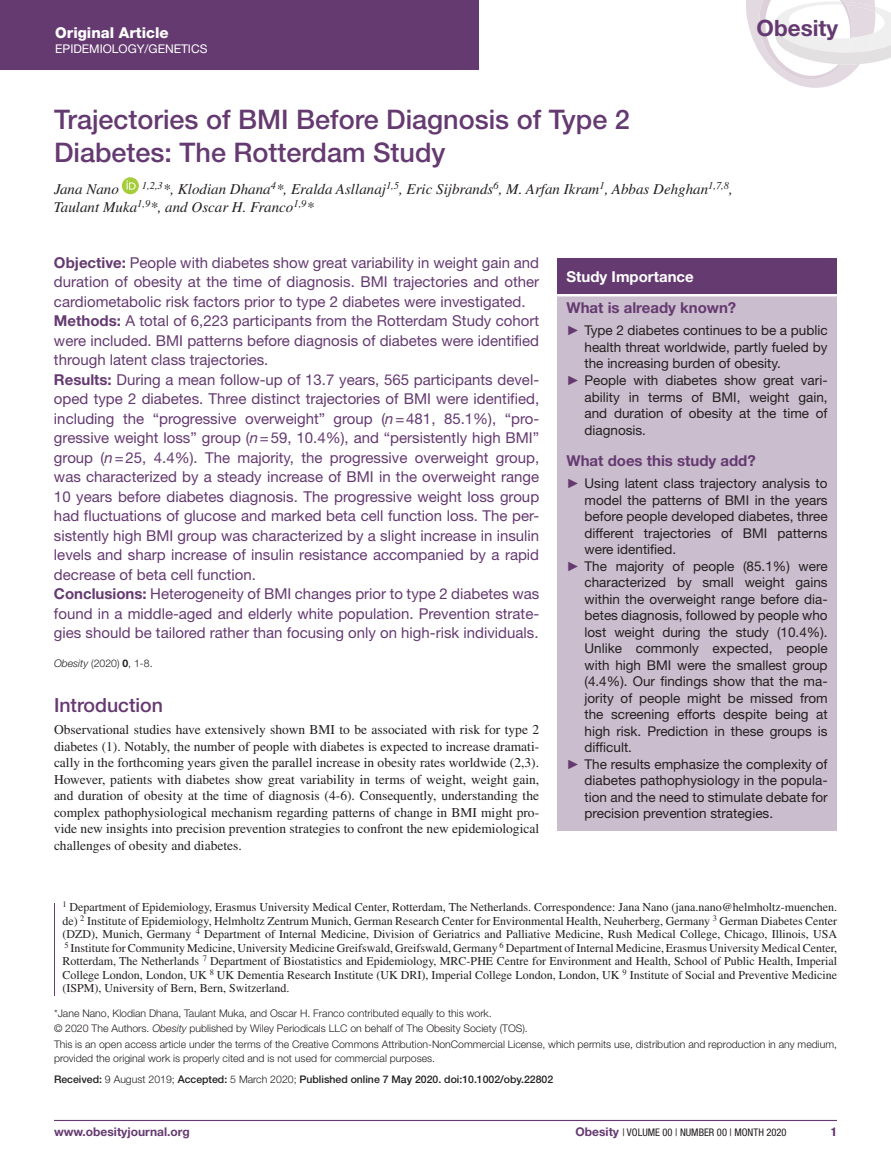
<style>
.page{position:relative;width:891px;height:1175px;background:#fff}
.page>*{position:absolute;margin:0;border:0;box-sizing:border-box;transform-origin:0 0}
.t1{font:500 27px/33px "Helvetica Neue LT Std";color:#653a71}
.t2{font:700 22.5px "Helvetica Neue";color:#653a71}
.t3{font:500 19.5px "Helvetica Neue LT Std";color:#653a71}
.t4{font:15px/19.5px "Helvetica Neue LT Std";color:#653a71}
.t5{font:italic 15px/18px "Times LT Std";color:#231f20}
.t6{font:700 15px "Helvetica Neue LT Std";color:#653a71}
.t7{font:800 15px "Helvetica Neue LT Std";color:#fff}
.t8{font:700 15px "Helvetica Neue LT Std";color:#fff}
.t9{font:13.5px "Helvetica Neue LT Std";color:#231f20}
.t10{font:13.5px/16.5px "Times LT Std";color:#231f20;text-align:justify}
.t11{font:12px/13.5px "Times LT Std";color:#231f20;text-align:justify}
.t12{font:700 12px "Helvetica Neue LT Std";color:#653a71}
.t13{font:12px "Helvetica Neue LT Std";color:#fff}
.t14{font:800 condensed 12px "Helvetica Neue LT Std";color:#653a71}
.t15{font:300 10.5px/15px "Helvetica Neue LT Std";color:#231f20}
.t16{font:500 10.5px "Helvetica Neue LT Std";color:#231f20}
.t17{font:condensed 10.5px "Helvetica Neue LT Std";color:#231f20}
.s1{font-weight:700}
.s2{font-style:italic}
.s3{font-family:"Times New Roman PSMT unicode";color:#653a71}
.s4{font-weight:300}
.s5{font-weight:700;font-stretch:normal;font-size:12px;color:#653a71}
</style>
<div class="page">
<hr style="left:54px;top:1119px;width:783px;height:2px;background:#653a71">
<div style="left:0;top:0;width:478px;height:69px;background:#653a71"></div>
<svg style="left:746px;top:0;width:145px;height:88px"></svg>
<div style="left:122px;top:177px;width:17px;height:17px;background:#a5cd39;border-radius:50%"></div>
<svg style="left:126px;top:180px;width:10px;height:10px"></svg>
<hr style="left:54px;top:903px;width:1px;height:92px;background:#653a71">
<div style="left:557px;top:258px;width:280px;height:573px;background:#cabdcd"></div>
<div style="left:557px;top:258px;width:280px;height:36px;background:#653a71"></div>
<hr style="left:557px;top:294px;width:280px;height:2px;background:#fff">
<p class="t7" style="left:55px;top:23px;width:115px">Original Article</p>
<p class="t13" style="left:55px;top:41px;width:154px">EPIDEMIOLOGY/GENETICS</p>
<h1 class="t1" style="left:54px;top:103px;width:577px">Trajectories of BMI Before Diagnosis of Type 2<br>Diabetes: The Rotterdam Study</h1>
<p class="t5" style="left:54px;top:180px;width:66px">Jana Nano</p>
<p class="t5" style="left:54px;top:180px;width:680px;text-indent:88px"><sup>1,2,3</sup>*, Klodian Dhana<sup>4</sup>*, Eralda Asllanaj<sup>1,5</sup>, Eric Sijbrands<sup>6</sup>, M. Arfan Ikram<sup>1</sup>, Abbas Dehghan<sup>1,7,8</sup>,<br>Taulant Muka<sup>1,9</sup>*, and Oscar H. Franco<sup>1,9</sup>*</p>
<h2 class="t2" style="left:757px;top:14px;width:83px">Obesity</h2>
<p class="t4" style="left:54px;top:252px;width:487px"><span class="s1">Objective:</span> People with diabetes show great variability in weight gain and duration of obesity at the time of diagnosis. BMI trajectories and other cardiometabolic risk factors prior to type 2 diabetes were investigated.<br><span class="s1">Methods:</span> A total of 6,223 participants from the Rotterdam Study cohort were included. BMI patterns before diagnosis of diabetes were identified through latent class trajectories.<br><span class="s1">Results:</span> During a mean follow-up of 13.7 years, 565 participants devel&shy;oped type 2 diabetes. Three distinct trajectories of BMI were identified, including the “progressive overweight” group (<span class="s2">n</span>=481, 85.1%), “pro&shy;gressive weight loss” group (<span class="s2">n</span>=59, 10.4%), and “persistently high BMI” group (<span class="s2">n</span>=25, 4.4%). The majority, the progressive overweight group, was characterized by a steady increase of BMI in the overweight range 10 years before diabetes diagnosis. The progressive weight loss group had fluctuations of glucose and marked beta cell function loss. The per&shy;sistently high BMI group was characterized by a slight increase in insulin levels and sharp increase of insulin resistance accompanied by a rapid decrease of beta cell function.<br><span class="s1">Conclusions:</span> Heterogeneity of BMI changes prior to type 2 diabetes was found in a middle-aged and elderly white population. Prevention strate&shy;gies should be tailored rather than focusing only on high-risk individuals.</p>
<p class="t15" style="left:54px;top:655px;width:100px"><span class="s2">Obesity</span> (2020) <span class="s1">0</span>, 1-8.</p>
<h3 class="t3" style="left:54px;top:693px;width:111px">Introduction</h3>
<p class="t10" style="left:54px;top:721px;width:487px">Observational studies have extensively shown BMI to be associated with risk for type 2 diabetes (1). Notably, the number of people with diabetes is expected to increase dramati&shy;cally in the forthcoming years given the parallel increase in obesity rates worldwide (2,3).<br>However, patients with diabetes show great variability in terms of weight, weight gain, and duration of obesity at the time of diagnosis (4-6). Consequently, understanding the complex pathophysiological mechanism regarding patterns of change in BMI might pro&shy;vide new insights into precision prevention strategies to confront the new epidemiological challenges of obesity and diabetes.</p>
<p class="t8" style="left:567px;top:267px;width:129px">Study Importance</p>
<p class="t6" style="left:567px;top:298px;width:171px">What is already known?</p>
<p class="t9" style="left:567px;top:322px;width:263px"><span class="s3">►</span> Type 2 diabetes continues to be a public</p>
<p class="t9" style="left:585px;top:339px;width:245px">health threat worldwide, partly fueled by</p>
<p class="t9" style="left:585px;top:355px;width:198px">the increasing burden of obesity.</p>
<p class="t9" style="left:567px;top:372px;width:263px"><span class="s3">►</span> People with diabetes show great vari-</p>
<p class="t9" style="left:585px;top:388px;width:245px">ability in terms of BMI, weight gain,</p>
<p class="t9" style="left:585px;top:405px;width:245px">and duration of obesity at the time of</p>
<p class="t9" style="left:585px;top:421px;width:63px">diagnosis.</p>
<p class="t6" style="left:567px;top:451px;width:191px">What does this study add?</p>
<p class="t9" style="left:567px;top:475px;width:263px"><span class="s3">►</span> Using latent class trajectory analysis to</p>
<p class="t9" style="left:585px;top:491px;width:245px">model the patterns of BMI in the years</p>
<p class="t9" style="left:585px;top:508px;width:245px">before people developed diabetes, three</p>
<p class="t9" style="left:585px;top:524px;width:245px">different trajectories of BMI patterns</p>
<p class="t9" style="left:585px;top:541px;width:93px">were identified.</p>
<p class="t9" style="left:567px;top:557px;width:263px"><span class="s3">►</span> The majority of people (85.1%) were</p>
<p class="t9" style="left:585px;top:574px;width:245px">characterized by small weight gains</p>
<p class="t9" style="left:585px;top:590px;width:245px">within the overweight range before dia-</p>
<p class="t9" style="left:585px;top:607px;width:245px">betes diagnosis, followed by people who</p>
<p class="t9" style="left:585px;top:623px;width:245px">lost weight during the study (10.4%).</p>
<p class="t9" style="left:585px;top:640px;width:245px">Unlike commonly expected, people</p>
<p class="t9" style="left:585px;top:656px;width:245px">with high BMI were the smallest group</p>
<p class="t9" style="left:585px;top:673px;width:245px">(4.4%). Our findings show that the ma-</p>
<p class="t9" style="left:585px;top:689px;width:245px">jority of people might be missed from</p>
<p class="t9" style="left:585px;top:706px;width:245px">the screening efforts despite being at</p>
<p class="t9" style="left:585px;top:722px;width:245px">high risk. Prediction in these groups is</p>
<p class="t9" style="left:585px;top:739px;width:49px">difficult.</p>
<p class="t9" style="left:567px;top:755px;width:263px"><span class="s3">►</span> The results emphasize the complexity of</p>
<p class="t9" style="left:585px;top:772px;width:245px">diabetes pathophysiology in the popula-</p>
<p class="t9" style="left:585px;top:788px;width:245px">tion and the need to stimulate debate for</p>
<p class="t9" style="left:585px;top:805px;width:190px">precision prevention strategies.</p>
<p class="t11" style="left:62px;top:900px;width:776px"><sup>1</sup> Department of Epidemiology, Erasmus University Medical Center, Rotterdam, The Netherlands. Correspondence: Jana Nano (jana.nano@helmholtz-muenchen. de) <sup>2</sup> Institute of Epidemiology, Helmholtz Zentrum Munich, German Research Center for Environmental Health, Neuherberg, Germany <sup>3</sup> German Diabetes Center (DZD), Munich, Germany <sup>4</sup> Department of Internal Medicine, Division of Geriatrics and Palliative Medicine, Rush Medical College, Chicago, Illinois, USA <sup>5</sup> Institute for Community Medicine, University Medicine Greifswald, Greifswald, Germany <sup>6</sup> Department of Internal Medicine, Erasmus University Medical Center, Rotterdam, The Netherlands <sup>7</sup> Department of Biostatistics and Epidemiology, MRC-PHE Centre for Environment and Health, School of Public Health, Imperial College London, London, UK <sup>8</sup> UK Dementia Research Institute (UK DRI), Imperial College London, London, UK <sup>9</sup> Institute of Social and Preventive Medicine (ISPM), University of Bern, Bern, Switzerland.</p>
<p class="t15" style="left:54px;top:1005px;width:475px">*Jane Nano, Klodian Dhana, Taulant Muka, and Oscar H. Franco contributed equally to this work.<br>© 2020 The Authors. <span class="s2">Obesity</span> published by Wiley Periodicals LLC on behalf of The Obesity Society (TOS).</p>
<p class="t15" style="left:54px;top:1037px;width:785px;line-height:13.5px">This is an open access article under the terms of the Creative Commons Attribution-NonCommercial License, which permits use, distribution and reproduction in any medium, provided the original work is properly cited and is not used for commercial purposes.</p>
<p class="t16" style="left:54px;top:1072px;width:501px">Received: <span class="s4">9 August 2019;</span> Accepted: <span class="s4">5 March 2020;</span> Published online 7 May 2020. doi:10.1002/oby.22802</p>
<p class="t12" style="left:54px;top:1124px;width:137px">www.obesityjournal.org</p>
<p class="t17" style="left:576px;top:1126px;width:213px"><span class="s5">Obesity</span> | VOLUME 00 | NUMBER 00 | MONTH 2020</p>
<p class="t14" style="left:831px;top:1124px;width:8px">1</p>
</div>
